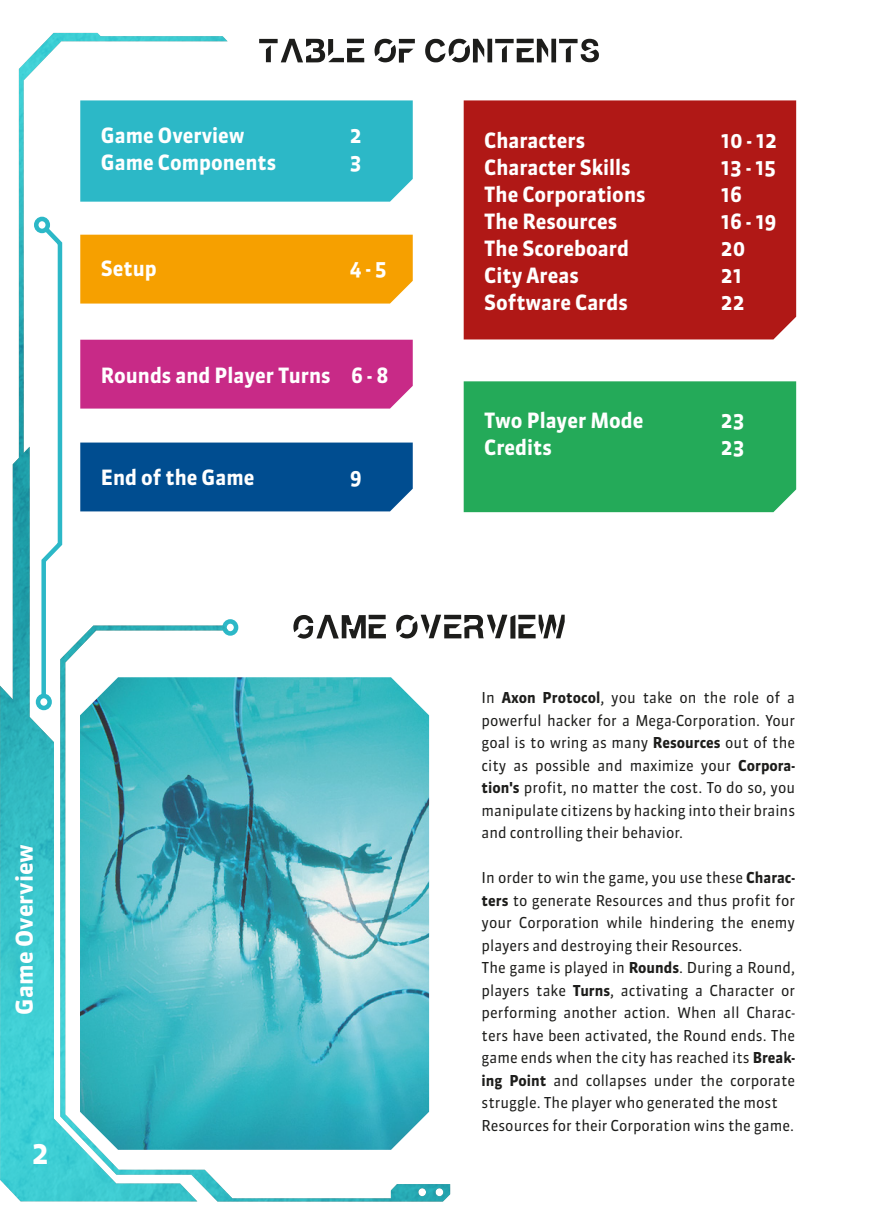
<style>
.page{position:relative;width:893px;height:1212px;background:#fff}
.page>*{position:absolute;margin:0;border:0;box-sizing:border-box;transform-origin:0 0}
.t1{font:700 30px "Sanuk";color:#fff;scale:.96 1}
.t2{font:700 23.1px "Sanuk";color:#fff;scale:1.04 1}
.t3{font:700 21px "Sanuk";color:#fff;scale:.96 1}
.t4{font:15px/22.5px "Sanuk";color:#1d1d1b;text-align:justify;scale:.96 1}
.s1{font-weight:700}
</style>
<div class="page">
<img style="left:0;top:33px;width:450px;height:1168px">
<div style="left:80px;top:100px;width:333px;height:102px;background:#2cb8c7"></div>
<div style="left:80px;top:235px;width:333px;height:69px;background:#f6a000"></div>
<div style="left:80px;top:340px;width:333px;height:69px;background:#c82a87"></div>
<div style="left:80px;top:442px;width:333px;height:69px;background:#004d90"></div>
<div style="left:464px;top:100px;width:332px;height:239px;background:#b01816"></div>
<div style="left:464px;top:381px;width:332px;height:131px;background:#24aa59"></div>
<svg style="left:259px;top:39px;width:105px;height:23px"></svg>
<svg style="left:375px;top:39px;width:40px;height:24px"></svg>
<svg style="left:425px;top:39px;width:174px;height:23px"></svg>
<svg style="left:293px;top:615px;width:93px;height:24px"></svg>
<svg style="left:396px;top:615px;width:169px;height:23px"></svg>
<img style="left:80px;top:677px;width:349px;height:473px">
<h3 class="t3" style="left:101px;top:123px;width:151px">Game Overview</h3>
<h3 class="t3" style="left:350px;top:123px;width:14px">2</h3>
<h3 class="t3" style="left:101px;top:150px;width:184px">Game Components</h3>
<h3 class="t3" style="left:350px;top:150px;width:14px">3</h3>
<h3 class="t3" style="left:101px;top:255px;width:60px">Setup</h3>
<h3 class="t3" style="left:350px;top:255px;width:40px">4 - 5</h3>
<h3 class="t3" style="left:101px;top:362px;width:301px">Rounds and Player Turns 6 - 8</h3>
<h3 class="t3" style="left:101px;top:464px;width:161px">End of the Game</h3>
<h3 class="t3" style="left:350px;top:464px;width:14px">9</h3>
<h2 class="t2" style="left:10px;top:1014px;width:166px;rotate:-90deg">Game Overview</h2>
<h1 class="t1" style="left:32px;top:1135px;width:19px">2</h1>
<h3 class="t3" style="left:484px;top:127px;width:107px">Characters</h3>
<h3 class="t3" style="left:721px;top:127px;width:60px">10 - 12</h3>
<h3 class="t3" style="left:484px;top:154px;width:154px">Character Skills</h3>
<h3 class="t3" style="left:721px;top:154px;width:59px">13 - 15</h3>
<h3 class="t3" style="left:484px;top:181px;width:169px">The Corporations</h3>
<h3 class="t3" style="left:721px;top:181px;width:24px">16</h3>
<h3 class="t3" style="left:484px;top:208px;width:140px">The Resources</h3>
<h3 class="t3" style="left:721px;top:208px;width:59px">16 - 19</h3>
<h3 class="t3" style="left:484px;top:235px;width:152px">The Scoreboard</h3>
<h3 class="t3" style="left:721px;top:235px;width:27px">20</h3>
<h3 class="t3" style="left:484px;top:262px;width:100px">City Areas</h3>
<h3 class="t3" style="left:721px;top:262px;width:24px">21</h3>
<h3 class="t3" style="left:484px;top:289px;width:151px">Software Cards</h3>
<h3 class="t3" style="left:721px;top:289px;width:27px">22</h3>
<h3 class="t3" style="left:484px;top:407px;width:167px">Two Player Mode</h3>
<h3 class="t3" style="left:721px;top:407px;width:26px">23</h3>
<h3 class="t3" style="left:484px;top:434px;width:72px">Credits</h3>
<h3 class="t3" style="left:721px;top:434px;width:26px">23</h3>
<p class="t4" style="left:482px;top:686px;width:328px">In <span class="s1">Axon Protocol</span>, you take on the role of a powerful hacker for a Mega-Corporation. Your goal is to wring as many <span class="s1">Resources</span> out of the city as possible and maximize your <span class="s1">Corpora&shy;tion's</span> profit, no matter the cost. To do so, you manipulate citizens by hacking into their brains and controlling their behavior.</p>
<p class="t4" style="left:482px;top:866px;width:328px;text-align:left">In order to win the game, you use these <span class="s1">Charac&shy;ters</span> to generate Resources and thus profit for your Corporation while hindering the enemy players and destroying their Resources.<br>The game is played in <span class="s1">Rounds</span>. During a Round, players take <span class="s1">Turns</span>, activating a Character or performing another action. When all Charac&shy;ters have been activated, the Round ends. The game ends when the city has reached its <span class="s1">Break&shy;ing Point</span> and collapses under the corporate struggle. The player who generated the most Resources for their Corporation wins the game.</p>
</div>
